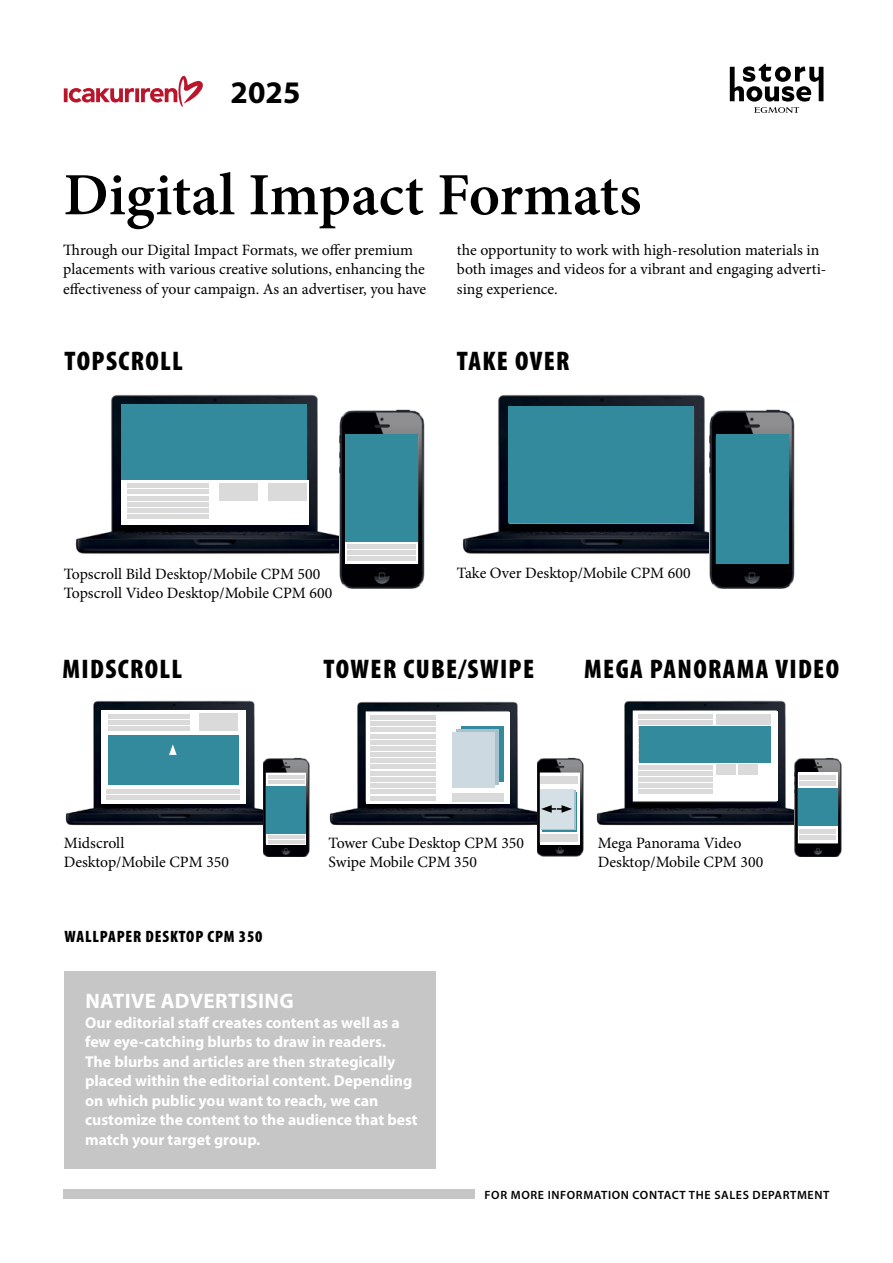
<style>
.page{position:relative;width:893px;height:1263px;background:#fff}
.page>*{position:absolute;margin:0;border:0;box-sizing:border-box;transform-origin:0 0}
.t1{font:600 60px "Minion Pro";color:#000}
.t2{font:31.5px "Myriad Variable Concept";color:#000}
.t3{font:900 27px "Myriad Condensed";letter-spacing:.05em;color:#000}
.t4{font:700 21px "Myriad Pro";letter-spacing:.02em;color:#fff}
.t5{font:900 16.5px "Myriad Condensed";letter-spacing:.05em;color:#000}
.t6{font:15.75px/19.5px "Minion Pro";color:#000}
.t7{font:700 15.75px/19.5px "Myriad Pro";color:#fff}
.t8{font:600 12px "Myriad Normal";letter-spacing:.05em;color:#000}
</style>
<div class="page">
<svg style="left:730px;top:64px;width:93px;height:49px"></svg>
<div style="left:64px;top:1189px;width:411px;height:9px;background:#c6c6c6"></div>
<svg style="left:64px;top:88px;width:4px;height:14px"></svg>
<svg style="left:69px;top:88px;width:65px;height:15px"></svg>
<svg style="left:135px;top:88px;width:4px;height:14px"></svg>
<svg style="left:141px;top:76px;width:62px;height:31px"></svg>
<img style="left:65px;top:700px;width:198px;height:125px">
<div style="left:101px;top:711px;width:145px;height:93px;background:#fff"></div>
<div style="left:108px;top:714px;width:82px;height:5px;background:#dadada"></div>
<div style="left:107px;top:789px;width:133px;height:5px;background:#dadada"></div>
<div style="left:108px;top:720px;width:82px;height:5px;background:#dadada"></div>
<div style="left:107px;top:795px;width:133px;height:5px;background:#dadada"></div>
<div style="left:108px;top:726px;width:82px;height:5px;background:#dadada"></div>
<div style="left:200px;top:714px;width:38px;height:17px;background:#dadada"></div>
<div style="left:108px;top:735px;width:130px;height:50px;background:#348a9d"></div>
<svg style="left:169px;top:744px;width:8px;height:11px"></svg>
<img style="left:263px;top:757px;width:47px;height:99px">
<div style="left:266px;top:786px;width:40px;height:49px;background:#348a9d"></div>
<svg style="left:266px;top:773px;width:40px;height:13px"></svg>
<svg style="left:266px;top:834px;width:40px;height:11px"></svg>
<hr style="left:268px;top:775px;width:37px;height:4px;background:#dadada">
<hr style="left:268px;top:836px;width:37px;height:3px;background:#dadada">
<hr style="left:268px;top:780px;width:37px;height:3px;background:#dadada">
<hr style="left:268px;top:840px;width:37px;height:3px;background:#dadada">
<img style="left:75px;top:394px;width:265px;height:163px">
<div style="left:121px;top:480px;width:187px;height:44px;background:#fff"></div>
<div style="left:127px;top:483px;width:82px;height:5px;background:#dadada"></div>
<div style="left:127px;top:502px;width:82px;height:5px;background:#dadada"></div>
<hr style="left:127px;top:490px;width:82px;height:4px;background:#dadada">
<div style="left:127px;top:508px;width:82px;height:5px;background:#dadada"></div>
<hr style="left:127px;top:496px;width:82px;height:4px;background:#dadada">
<div style="left:127px;top:514px;width:82px;height:5px;background:#dadada"></div>
<div style="left:219px;top:483px;width:39px;height:17px;background:#dadada"></div>
<div style="left:268px;top:483px;width:38px;height:17px;background:#dadada"></div>
<div style="left:121px;top:404px;width:185px;height:76px;background:#348a9d"></div>
<img style="left:340px;top:409px;width:85px;height:180px">
<div style="left:345px;top:542px;width:73px;height:21px;background:#fff"></div>
<div style="left:347px;top:544px;width:69px;height:5px;background:#dadada"></div>
<div style="left:347px;top:550px;width:69px;height:5px;background:#dadada"></div>
<div style="left:347px;top:556px;width:69px;height:5px;background:#dadada"></div>
<div style="left:345px;top:434px;width:73px;height:108px;background:#348a9d"></div>
<img style="left:596px;top:700px;width:199px;height:125px">
<div style="left:633px;top:711px;width:145px;height:89px;background:#fff"></div>
<div style="left:639px;top:714px;width:74px;height:5px;background:#dadada"></div>
<hr style="left:639px;top:765px;width:74px;height:4px;background:#dadada">
<div style="left:639px;top:720px;width:74px;height:5px;background:#dadada"></div>
<hr style="left:639px;top:771px;width:74px;height:4px;background:#dadada">
<hr style="left:639px;top:783px;width:74px;height:4px;background:#dadada">
<hr style="left:639px;top:777px;width:74px;height:4px;background:#dadada">
<hr style="left:639px;top:789px;width:74px;height:4px;background:#dadada">
<div style="left:716px;top:714px;width:55px;height:11px;background:#dadada"></div>
<div style="left:716px;top:764px;width:19px;height:11px;background:#dadada"></div>
<div style="left:738px;top:764px;width:20px;height:11px;background:#dadada"></div>
<div style="left:639px;top:726px;width:132px;height:36px;background:#348a9d"></div>
<img style="left:795px;top:757px;width:47px;height:99px">
<div style="left:798px;top:772px;width:39px;height:16px;background:linear-gradient(to right,#fff,#fff)"></div>
<hr style="left:800px;top:775px;width:36px;height:4px;background:#dadada">
<hr style="left:800px;top:781px;width:36px;height:4px;background:#dadada">
<div style="left:798px;top:788px;width:39px;height:44px;background:#348a9d"></div>
<div style="left:798px;top:826px;width:39px;height:17px;background:#fff"></div>
<div style="left:800px;top:829px;width:36px;height:5px;background:#dadada"></div>
<div style="left:800px;top:835px;width:36px;height:5px;background:#dadada"></div>
<img style="left:462px;top:394px;width:248px;height:163px">
<img style="left:329px;top:701px;width:208px;height:125px">
<div style="left:366px;top:712px;width:143px;height:92px;background:#fff"></div>
<div style="left:371px;top:715px;width:65px;height:5px;background:#dadada"></div>
<hr style="left:371px;top:734px;width:65px;height:4px;background:#dadada">
<div style="left:371px;top:752px;width:65px;height:5px;background:#dadada"></div>
<div style="left:371px;top:771px;width:65px;height:5px;background:#dadada"></div>
<div style="left:371px;top:721px;width:65px;height:5px;background:#dadada"></div>
<div style="left:371px;top:740px;width:65px;height:5px;background:#dadada"></div>
<div style="left:371px;top:758px;width:65px;height:5px;background:#dadada"></div>
<div style="left:371px;top:777px;width:65px;height:5px;background:#dadada"></div>
<div style="left:371px;top:789px;width:65px;height:5px;background:#dadada"></div>
<div style="left:371px;top:727px;width:65px;height:5px;background:#dadada"></div>
<div style="left:371px;top:746px;width:65px;height:5px;background:#dadada"></div>
<div style="left:371px;top:764px;width:65px;height:5px;background:#dadada"></div>
<div style="left:371px;top:783px;width:65px;height:5px;background:#dadada"></div>
<hr style="left:371px;top:796px;width:65px;height:4px;background:#dadada">
<div style="left:452px;top:793px;width:51px;height:8px;background:#dadada"></div>
<div style="left:461px;top:727px;width:42px;height:55px;background:#348a9d"></div>
<div style="left:456px;top:729px;width:43px;height:55px;background:#a9c1cd"></div>
<div style="left:452px;top:733px;width:43px;height:55px;background:#cdd9e1"></div>
<img style="left:537px;top:757px;width:47px;height:99px">
<svg style="left:540px;top:773px;width:40px;height:71px"></svg>
<div style="left:543px;top:792px;width:34px;height:39px;background:#a9c1cd"></div>
<div style="left:541px;top:790px;width:35px;height:39px;background:#a9c1cd"></div>
<div style="left:540px;top:789px;width:34px;height:39px;background:#d5dfe6"></div>
<svg style="left:541px;top:805px;width:31px;height:8px"></svg>
<hr style="left:541px;top:776px;width:37px;height:3px;background:#dadada">
<hr style="left:541px;top:834px;width:37px;height:3px;background:#dadada">
<hr style="left:541px;top:780px;width:37px;height:4px;background:#dadada">
<hr style="left:541px;top:839px;width:37px;height:3px;background:#dadada">
<div style="left:508px;top:406px;width:185px;height:117px;background:#348a9d"></div>
<img style="left:710px;top:409px;width:85px;height:180px">
<div style="left:716px;top:434px;width:73px;height:130px;background:#348a9d"></div>
<div style="left:64px;top:972px;width:372px;height:197px;background:#c6c6c6"></div>
<h2 class="t2" style="left:231px;top:74px;width:71px">2025</h2>
<h1 class="t1" style="left:64px;top:154px;width:579px">Digital Impact Formats</h1>
<p class="t6" style="left:63px;top:240px;width:364px">Through our Digital Impact Formats, we offer premium placements with various creative solutions, enhancing the effectiveness of your campaign. As an advertiser, you have</p>
<p class="t6" style="left:457px;top:240px;width:371px">the opportunity to work with high-resolution materials in both images and videos for a vibrant and engaging adverti&shy;sing experience.</p>
<h3 class="t3" style="left:65px;top:347px;width:120px">TOPSCROLL</h3>
<p class="t6" style="left:64px;top:564px;width:270px">Topscroll Bild Desktop/Mobile CPM 500<br>Topscroll Video Desktop/Mobile CPM 600</p>
<h3 class="t3" style="left:457px;top:347px;width:114px">TAKE OVER</h3>
<p class="t6" style="left:457px;top:564px;width:235px">Take Over Desktop/Mobile CPM 600</p>
<h3 class="t3" style="left:63px;top:655px;width:121px">MIDSCROLL</h3>
<h3 class="t3" style="left:323px;top:655px;width:212px">TOWER CUBE/SWIPE</h3>
<h3 class="t3" style="left:584px;top:655px;width:256px">MEGA PANORAMA VIDEO</h3>
<p class="t6" style="left:64px;top:833px;width:167px">Midscroll<br>Desktop/Mobile CPM 350</p>
<p class="t6" style="left:598px;top:833px;width:167px">Mega Panorama Video<br>Desktop/Mobile CPM 300</p>
<p class="t6" style="left:329px;top:833px;width:197px">Tower Cube Desktop CPM 350<br>Swipe Mobile CPM 350</p>
<p class="t5" style="left:64px;top:928px;width:200px">WALLPAPER DESKTOP CPM 350</p>
<h3 class="t4" style="left:85px;top:987px;width:210px">NATIVE ADVERTISING</h3>
<p class="t7" style="left:85px;top:1012px;width:334px">Our editorial staff creates content as well as a few eye-catching blurbs to draw in readers.<br>The blurbs and articles are then strategically placed within the editorial content. Depending on which public you want to reach, we can customize the content to the audience that best match your target group.</p>
<p class="t8" style="left:485px;top:1188px;width:346px">FOR MORE INFORMATION CONTACT THE SALES DEPARTMENT</p>
</div>
